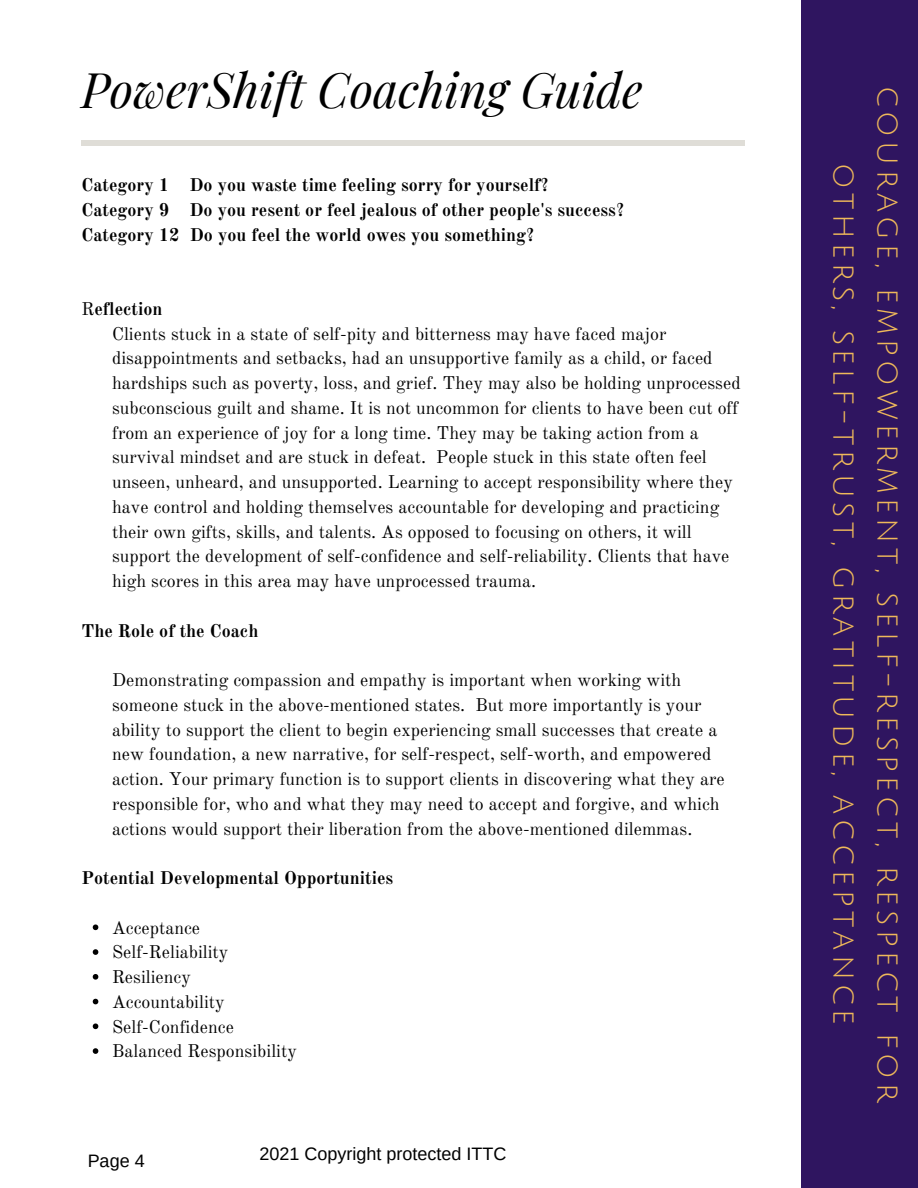
<style>
.page{position:relative;width:918px;height:1188px;background:#fff}
.page>*{position:absolute;margin:0;border:0;box-sizing:border-box;transform-origin:0 0}
.t1{font:italic 48px "Playfair Display";color:#000}
.t2{font:31.5px/43.8px "Julius Sans One";letter-spacing:.14em;color:#eeb85a;text-align:center}
.t3{font:18px/24.8px "Old Standard";color:#000}
.t4{font:700 18px "Old Standard";color:#000}
.t5{font:18px "Arimo";color:#000}
.s1{font-weight:400}
</style>
<div class="page">
<hr style="left:82px;top:141px;width:663px;height:4px;background:#dfddd7">
<div style="left:801px;top:0;width:117px;height:1188px;background:#2f1560"></div>
<svg style="left:93px;top:925px;width:5px;height:5px"></svg>
<svg style="left:93px;top:949px;width:5px;height:6px"></svg>
<svg style="left:93px;top:974px;width:5px;height:6px"></svg>
<svg style="left:93px;top:999px;width:5px;height:5px"></svg>
<svg style="left:93px;top:1024px;width:5px;height:5px"></svg>
<svg style="left:93px;top:1048px;width:5px;height:6px"></svg>
<p class="t1" style="left:81px;top:56px;width:563px">PowerShift Coaching Guide</p>
<p class="t4" style="left:81px;top:174px;width:469px">Category 1 Do you waste time feeling sorry for yourself?</p>
<p class="t4" style="left:81px;top:199px;width:545px">Category 9 Do you resent or feel jealous of other people's success?</p>
<p class="t4" style="left:81px;top:223px;width:455px">Category 12 Do you feel the world owes you something?</p>
<p class="t4" style="left:81px;top:298px;width:83px"><span class="s1">R</span>eflection</p>
<p class="t3" style="left:112px;top:321px;width:630px">Clients stuck in a state of self-pity and bitterness may have faced major disappointments and setbacks, had an unsupportive family as a child, or faced hardships such as poverty, loss, and grief. They may also be holding unprocessed subconscious guilt and shame. It is not uncommon for clients to have been cut off from an experience of joy for a long time. They may be taking action from a survival mindset and are stuck in defeat. People stuck in this state often feel unseen, unheard, and unsupported. Learning to accept responsibility where they have control and holding themselves accountable for developing and practicing their own gifts, skills, and talents. As opposed to focusing on others, it will support the development of self-confidence and self-reliability. Clients that have high scores in this area may have unprocessed trauma.</p>
<p class="t4" style="left:81px;top:619px;width:178px">The Role of the Coach</p>
<p class="t3" style="left:112px;top:668px;width:614px">Demonstrating compassion and empathy is important when working with someone stuck in the above-mentioned states. But more importantly is your ability to support the client to begin experiencing small successes that create a new foundation, a new narrative, for self-respect, self-worth, and empowered action. Your primary function is to support clients in discovering what they are responsible for, who and what they may need to accept and forgive, and which actions would support their liberation from the above-mentioned dilemmas.</p>
<p class="t4" style="left:81px;top:867px;width:313px">Potential Developmental Opportunities</p>
<p class="t3" style="left:112px;top:915px;width:90px">Acceptance</p>
<p class="t3" style="left:112px;top:940px;width:118px">Self-Reliability</p>
<p class="t3" style="left:112px;top:965px;width:80px">Resiliency</p>
<p class="t3" style="left:112px;top:989px;width:114px">Accountability</p>
<p class="t3" style="left:112px;top:1014px;width:123px">Self-Confidence</p>
<p class="t3" style="left:112px;top:1039px;width:186px">Balanced Responsibility</p>
<p class="t5" style="left:88px;top:1150px;width:59px">Page 4</p>
<p class="t5" style="left:260px;top:1144px;width:248px">2021 Copyright protected ITTC</p>
<p class="t2" style="left:909px;top:86px;width:1019px;rotate:90deg">courage, empowerment, self-respect, respect for others, self-trust, gratitude, acceptance</p>
</div>
